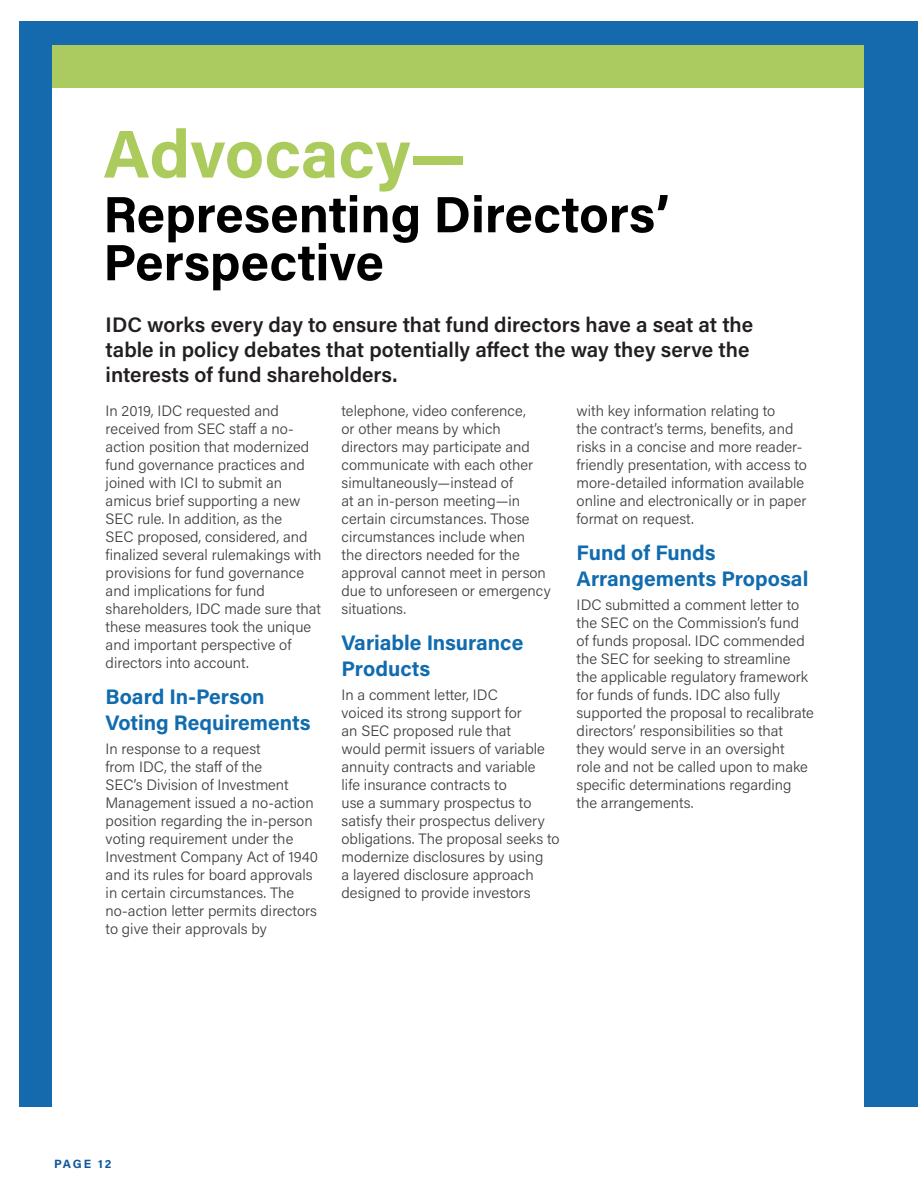
<style>
.page{position:relative;width:918px;height:1188px;background:#fff}
.page>*{position:absolute;margin:0;border:0;box-sizing:border-box;transform-origin:0 0}
.t1{font:700 67.5px "Acumin Pro";color:#abcb5d}
.H1_sub{font:700 51px/48px "Acumin Pro";color:#000}
.Opening_text{font:600 21px/25.2px "Acumin Pro";color:#231f20}
.t2{font:700 21px/25.5px "Acumin Pro";color:#116caf}
.Text{font:300 15px/18px "Acumin Pro";color:#3e3e3f}
.t3{font:700 12px "Acumin Pro";letter-spacing:.15em;color:#1058a1}
</style>
<div class="page">
<div style="left:19px;top:22px;width:899px;height:1085px;background:#156aae"></div>
<div style="left:52px;top:45px;width:812px;height:1072px;background:#fff"></div>
<div style="left:52px;top:45px;width:812px;height:43px;background:#abcb60"></div>
<h1 class="t1" style="left:103px;top:106px;width:365px">Advocacy—</h1>
<p class="H1_sub" style="left:103px;top:188px;width:568px">Representing Directors’<br>Perspective</p>
<p class="Opening_text" style="left:106px;top:311px;width:649px">IDC works every day to ensure that fund directors have a seat at the table in policy debates that potentially affect the way they serve the interests of fund shareholders.</p>
<p class="Text" style="left:342px;top:401px;width:211px">telephone, video conference,<br>or other means by which directors may participate and communicate with each other simultaneously—instead of<br>at an in-person meeting—in certain circumstances. Those circumstances include when<br>the directors needed for the approval cannot meet in person due to unforeseen or emergency situations.</p>
<h3 class="t2" style="left:342px;top:629px;width:183px">Variable Insurance<br>Products</h3>
<p class="Text" style="left:342px;top:685px;width:220px">In a comment letter, IDC<br>voiced its strong support for<br>an SEC proposed rule that<br>would permit issuers of variable annuity contracts and variable<br>life insurance contracts to<br>use a summary prospectus to satisfy their prospectus delivery obligations. The proposal seeks to modernize disclosures by using<br>a layered disclosure approach designed to provide investors</p>
<p class="Text" style="left:577px;top:401px;width:232px">with key information relating to<br>the contract’s terms, benefits, and risks in a concise and more reader&shy;friendly presentation, with access to more-detailed information available online and electronically or in paper format on request.</p>
<h3 class="t2" style="left:577px;top:539px;width:233px">Fund of Funds<br>Arrangements Proposal</h3>
<p class="Text" style="left:577px;top:595px;width:239px">IDC submitted a comment letter to the SEC on the Commission’s fund of funds proposal. IDC commended the SEC for seeking to streamline the applicable regulatory framework for funds of funds. IDC also fully supported the proposal to recalibrate directors’ responsibilities so that they would serve in an oversight<br>role and not be called upon to make specific determinations regarding the arrangements.</p>
<p class="Text" style="left:106px;top:401px;width:217px">In 2019, IDC requested and received from SEC staff a no&shy;action position that modernized fund governance practices and joined with ICI to submit an amicus brief supporting a new<br>SEC rule. In addition, as the<br>SEC proposed, considered, and finalized several rulemakings with provisions for fund governance and implications for fund shareholders, IDC made sure that these measures took the unique and important perspective of directors into account.</p>
<h3 class="t2" style="left:106px;top:683px;width:206px">Board In-Person<br>Voting Requirements</h3>
<p class="Text" style="left:106px;top:739px;width:214px">In response to a request<br>from IDC, the staff of the<br>SEC’s Division of Investment<br>Management issued a no-action position regarding the in-person voting requirement under the<br>Investment Company Act of 1940 and its rules for board approvals in certain circumstances. The no-action letter permits directors to give their approvals by</p>
<p class="t3" style="left:54px;top:1155px;width:59px">PAGE 12</p>
</div>
